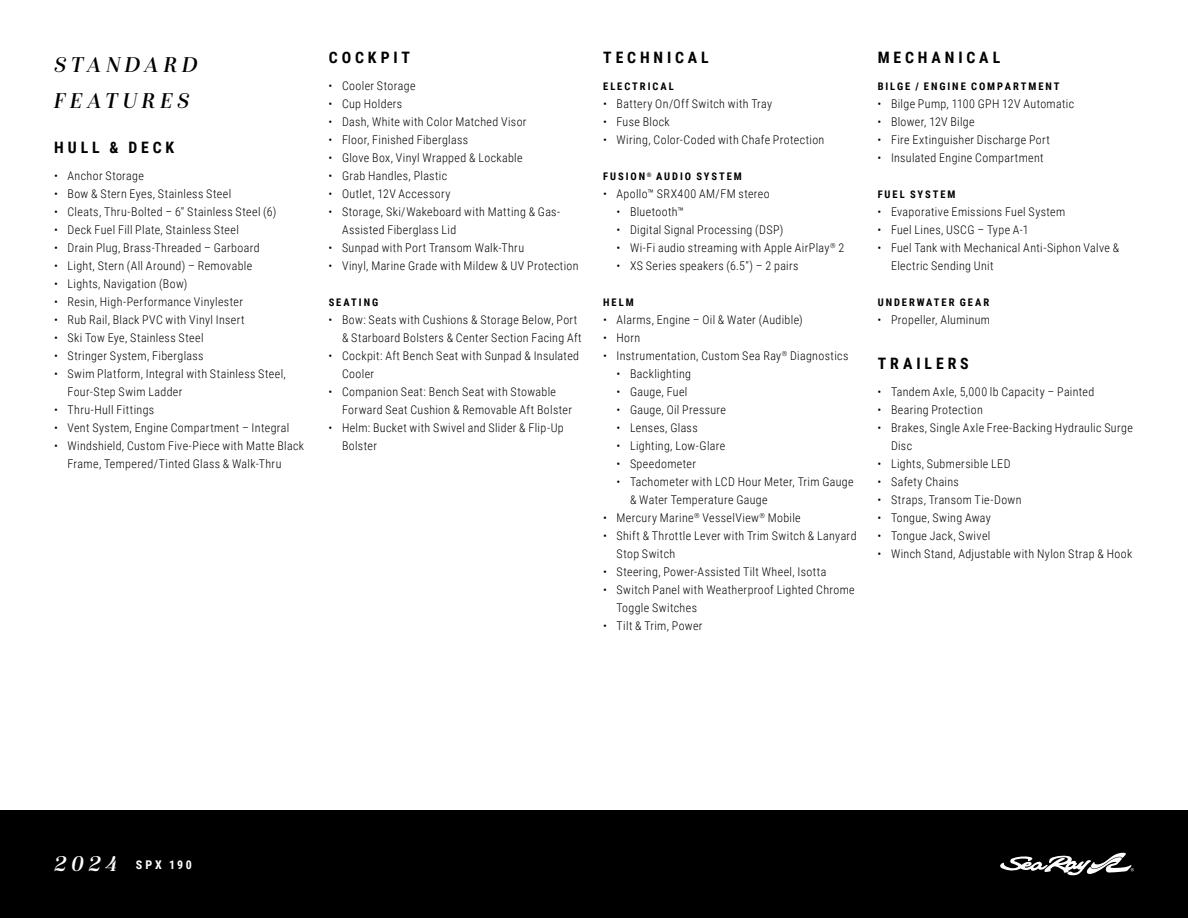
<style>
.page{position:relative;width:1188px;height:918px;background:#fff}
.page>*{position:absolute;margin:0;border:0;box-sizing:border-box;transform-origin:0 0}
.Isabel_Italic_15_24_-_H1{font:italic 22.5px/36px "Isabel";letter-spacing:.21em;color:#000}
.Roboto_Cond_10_5_12__CAPS__-_H2{font:700 15.75px "Roboto Condensed";letter-spacing:.245em;color:#000}
.t1{font:300 12px/18px "Roboto Condensed";letter-spacing:.03em;color:#000}
.t2{font:700 12px "Roboto Condensed";letter-spacing:.225em;color:#fff}
.Roboto_Cond_7_12__CAPS__-_H3{font:700 10.5px "Roboto Condensed";letter-spacing:.185em;color:#000}
.Roboto_Cond_7_12__CAPS__-_H3__After_H2{font:700 10.5px "Roboto Condensed";letter-spacing:.185em;color:#000}
.s1{font-family:"Isabel";font-weight:400;font-style:italic;font-size:22.5px}
</style>
<div class="page">
<div style="left:0;top:810px;width:1188px;height:108px;background:#000"></div>
<svg style="left:1000px;top:853px;width:134px;height:22px"></svg>
<h1 class="Isabel_Italic_15_24_-_H1" style="left:54px;top:49px;width:145px">STANDARD<br>FEATURES</h1>
<h2 class="Roboto_Cond_10_5_12__CAPS__-_H2" style="left:54px;top:136px;width:122px">HULL &amp; DECK</h2>
<p class="t1" style="left:54px;top:166px;width:92px">• Anchor Storage</p>
<p class="t1" style="left:54px;top:184px;width:179px">• Bow &amp; Stern Eyes, Stainless Steel</p>
<p class="t1" style="left:54px;top:202px;width:224px">• Cleats, Thru-Bolted – 6″ Stainless Steel (6)</p>
<p class="t1" style="left:54px;top:220px;width:186px">• Deck Fuel Fill Plate, Stainless Steel</p>
<p class="t1" style="left:54px;top:238px;width:207px">• Drain Plug, Brass-Threaded – Garboard</p>
<p class="t1" style="left:54px;top:256px;width:200px">• Light, Stern (All Around) – Removable</p>
<p class="t1" style="left:54px;top:274px;width:135px">• Lights, Navigation (Bow)</p>
<p class="t1" style="left:54px;top:292px;width:191px">• Resin, High-Performance Vinylester</p>
<p class="t1" style="left:54px;top:310px;width:192px">• Rub Rail, Black PVC with Vinyl Insert</p>
<p class="t1" style="left:54px;top:328px;width:151px">• Ski Tow Eye, Stainless Steel</p>
<p class="t1" style="left:54px;top:346px;width:151px">• Stringer System, Fiberglass</p>
<p class="t1" style="left:68px;top:364px;width:220px;text-indent:-14px">• Swim Platform, Integral with Stainless Steel,<br>Four-Step Swim Ladder</p>
<p class="t1" style="left:54px;top:400px;width:102px">• Thru-Hull Fittings</p>
<p class="t1" style="left:54px;top:418px;width:237px">• Vent System, Engine Compartment – Integral</p>
<p class="t1" style="left:68px;top:436px;width:238px;text-indent:-14px">• Windshield, Custom Five-Piece with Matte Black<br>Frame, Tempered/Tinted Glass &amp; Walk-Thru</p>
<h2 class="Roboto_Cond_10_5_12__CAPS__-_H2" style="left:329px;top:46px;width:83px">COCKPIT</h2>
<p class="t1" style="left:328px;top:76px;width:89px">• Cooler Storage</p>
<p class="t1" style="left:328px;top:94px;width:75px">• Cup Holders</p>
<p class="t1" style="left:328px;top:112px;width:200px">• Dash, White with Color Matched Visor</p>
<p class="t1" style="left:328px;top:130px;width:141px">• Floor, Finished Fiberglass</p>
<p class="t1" style="left:328px;top:148px;width:196px">• Glove Box, Vinyl Wrapped &amp; Lockable</p>
<p class="t1" style="left:328px;top:166px;width:120px">• Grab Handles, Plastic</p>
<p class="t1" style="left:328px;top:184px;width:123px">• Outlet, 12V Accessory</p>
<p class="t1" style="left:342px;top:202px;width:220px;text-indent:-14px">• Storage, Ski/Wakeboard with Matting &amp; Gas-<br>Assisted Fiberglass Lid</p>
<p class="t1" style="left:328px;top:238px;width:197px">• Sunpad with Port Transom Walk-Thru</p>
<p class="t1" style="left:328px;top:256px;width:252px">• Vinyl, Marine Grade with Mildew &amp; UV Protection</p>
<h3 class="Roboto_Cond_7_12__CAPS__-_H3" style="left:329px;top:295px;width:51px">SEATING</h3>
<p class="t1" style="left:342px;top:310px;width:241px;text-indent:-14px">• Bow: Seats with Cushions &amp; Storage Below, Port &amp; Starboard Bolsters &amp; Center Section Facing Aft</p>
<p class="t1" style="left:342px;top:346px;width:239px;text-indent:-14px">• Cockpit: Aft Bench Seat with Sunpad &amp; Insulated<br>Cooler</p>
<p class="t1" style="left:342px;top:382px;width:232px;text-indent:-14px">• Companion Seat: Bench Seat with Stowable<br>Forward Seat Cushion &amp; Removable Aft Bolster</p>
<p class="t1" style="left:342px;top:418px;width:223px;text-indent:-14px">• Helm: Bucket with Swivel and Slider &amp; Flip-Up<br>Bolster</p>
<h2 class="Roboto_Cond_10_5_12__CAPS__-_H2" style="left:603px;top:46px;width:107px">TECHNICAL</h2>
<h3 class="Roboto_Cond_7_12__CAPS__-_H3__After_H2" style="left:603px;top:79px;width:72px">ELECTRICAL</h3>
<p class="t1" style="left:603px;top:94px;width:171px">• Battery On/Off Switch with Tray</p>
<p class="t1" style="left:603px;top:112px;width:68px">• Fuse Block</p>
<p class="t1" style="left:603px;top:130px;width:223px">• Wiring, Color-Coded with Chafe Protection</p>
<h3 class="Roboto_Cond_7_12__CAPS__-_H3" style="left:603px;top:169px;width:140px">FUSION<sup>®</sup> AUDIO SYSTEM</h3>
<p class="t1" style="left:603px;top:184px;width:168px">• Apollo™ SRX400 AM/FM stereo</p>
<p class="t1" style="left:616px;top:202px;width:69px">• Bluetooth™</p>
<p class="t1" style="left:616px;top:220px;width:168px">• Digital Signal Processing (DSP)</p>
<p class="t1" style="left:616px;top:238px;width:229px">• Wi-Fi audio streaming with Apple AirPlay<sup>®</sup> 2</p>
<p class="t1" style="left:616px;top:256px;width:184px">• XS Series speakers (6.5″) – 2 pairs</p>
<h3 class="Roboto_Cond_7_12__CAPS__-_H3" style="left:603px;top:295px;width:32px">HELM</h3>
<p class="t1" style="left:603px;top:310px;width:201px">• Alarms, Engine – Oil &amp; Water (Audible)</p>
<p class="t1" style="left:603px;top:328px;width:39px">• Horn</p>
<p class="t1" style="left:603px;top:346px;width:247px">• Instrumentation, Custom Sea Ray<sup>®</sup> Diagnostics</p>
<p class="t1" style="left:616px;top:364px;width:76px">• Backlighting</p>
<p class="t1" style="left:616px;top:382px;width:72px">• Gauge, Fuel</p>
<p class="t1" style="left:616px;top:400px;width:111px">• Gauge, Oil Pressure</p>
<p class="t1" style="left:616px;top:418px;width:83px">• Lenses, Glass</p>
<p class="t1" style="left:616px;top:436px;width:110px">• Lighting, Low-Glare</p>
<p class="t1" style="left:616px;top:454px;width:81px">• Speedometer</p>
<p class="t1" style="left:630px;top:472px;width:225px;text-indent:-14px">• Tachometer with LCD Hour Meter, Trim Gauge &amp; Water Temperature Gauge</p>
<p class="t1" style="left:603px;top:508px;width:199px">• Mercury Marine<sup>®</sup> VesselView<sup>®</sup> Mobile</p>
<p class="t1" style="left:616px;top:526px;width:242px;text-indent:-14px">• Shift &amp; Throttle Lever with Trim Switch &amp; Lanyard<br>Stop Switch</p>
<p class="t1" style="left:603px;top:562px;width:225px">• Steering, Power-Assisted Tilt Wheel, Isotta</p>
<p class="t1" style="left:616px;top:580px;width:240px;text-indent:-14px">• Switch Panel with Weatherproof Lighted Chrome<br>Toggle Switches</p>
<p class="t1" style="left:603px;top:616px;width:101px">• Tilt &amp; Trim, Power</p>
<h2 class="Roboto_Cond_10_5_12__CAPS__-_H2" style="left:878px;top:46px;width:124px">MECHANICAL</h2>
<h3 class="Roboto_Cond_7_12__CAPS__-_H3__After_H2" style="left:878px;top:79px;width:183px">BILGE / ENGINE COMPARTMENT</h3>
<p class="t1" style="left:878px;top:94px;width:198px">• Bilge Pump, 1100 GPH 12V Automatic</p>
<p class="t1" style="left:878px;top:112px;width:99px">• Blower, 12V Bilge</p>
<p class="t1" style="left:878px;top:130px;width:174px">• Fire Extinguisher Discharge Port</p>
<p class="t1" style="left:878px;top:148px;width:168px">• Insulated Engine Compartment</p>
<h3 class="Roboto_Cond_7_12__CAPS__-_H3" style="left:878px;top:187px;width:79px">FUEL SYSTEM</h3>
<p class="t1" style="left:878px;top:202px;width:189px">• Evaporative Emissions Fuel System</p>
<p class="t1" style="left:878px;top:220px;width:153px">• Fuel Lines, USCG – Type A-1</p>
<p class="t1" style="left:891px;top:238px;width:230px;text-indent:-14px">• Fuel Tank with Mechanical Anti-Siphon Valve &amp;<br>Electric Sending Unit</p>
<h3 class="Roboto_Cond_7_12__CAPS__-_H3" style="left:878px;top:295px;width:113px">UNDERWATER GEAR</h3>
<p class="t1" style="left:878px;top:310px;width:114px">• Propeller, Aluminum</p>
<h2 class="Roboto_Cond_10_5_12__CAPS__-_H2" style="left:878px;top:352px;width:92px">TRAILERS</h2>
<p class="t1" style="left:878px;top:382px;width:218px">• Tandem Axle, 5,000 lb Capacity – Painted</p>
<p class="t1" style="left:878px;top:400px;width:107px">• Bearing Protection</p>
<p class="t1" style="left:891px;top:418px;width:243px;text-indent:-14px">• Brakes, Single Axle Free-Backing Hydraulic Surge<br>Disc</p>
<p class="t1" style="left:878px;top:454px;width:135px">• Lights, Submersible LED</p>
<p class="t1" style="left:878px;top:472px;width:83px">• Safety Chains</p>
<p class="t1" style="left:878px;top:490px;width:146px">• Straps, Transom Tie-Down</p>
<p class="t1" style="left:878px;top:508px;width:115px">• Tongue, Swing Away</p>
<p class="t1" style="left:878px;top:526px;width:114px">• Tongue Jack, Swivel</p>
<p class="t1" style="left:878px;top:544px;width:256px">• Winch Stand, Adjustable with Nylon Strap &amp; Hook</p>
<p class="t2" style="left:54px;top:856px;width:139px"><span class="s1">2024</span> SPX 190</p>
</div>
